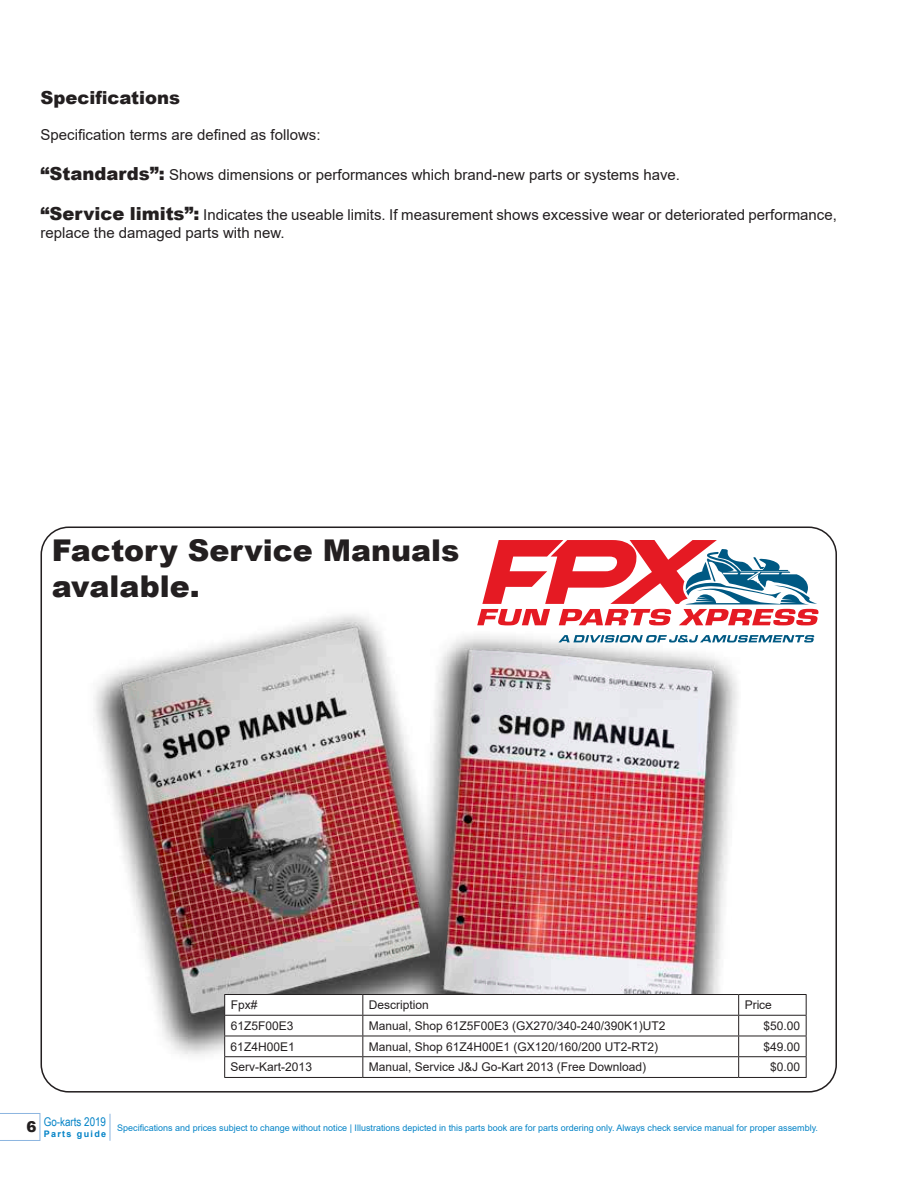
<style>
.page{position:relative;width:918px;height:1188px;background:#fff}
.page>*{position:absolute;margin:0;border:0;box-sizing:border-box;transform-origin:0 0}
.t1{font:900 30px/36px "Arial";color:#231f20}
.t2{font:900 18px "Arial";color:#231f20}
.t3{font:15px/18px "Arial";color:#231f20}
.t4{font:12px "Arial";color:#231f20}
.t5{font:12px "Arial Narrow";color:#0383c7}
.t6{font:9px "Arial";color:#0383c7}
.t7{font:700 9px "Arial";letter-spacing:.15em;color:#0383c7}
.s1{font-weight:900;font-size:18px}
.s2{font-family:"Arial";font-weight:900;font-size:15px;color:#231f20}
</style>
<div class="page">
<svg style="left:0;top:1113px;width:40px;height:28px"></svg>
<svg style="left:110px;top:1114px;width:1px;height:27px"></svg>
<img style="left:41px;top:527px;width:795px;height:563px">
<svg style="left:225px;top:995px;width:581px;height:82px"></svg>
<hr style="left:224px;top:994px;width:139px;height:1px;background:#231f20">
<hr style="left:363px;top:994px;width:376px;height:1px;background:#231f20">
<hr style="left:739px;top:994px;width:68px;height:1px;background:#231f20">
<hr style="left:224px;top:1015px;width:139px;height:1px;background:#231f20">
<hr style="left:363px;top:1015px;width:376px;height:1px;background:#231f20">
<hr style="left:739px;top:1015px;width:68px;height:1px;background:#231f20">
<hr style="left:224px;top:1036px;width:139px;height:1px;background:#231f20">
<hr style="left:363px;top:1036px;width:376px;height:1px;background:#231f20">
<hr style="left:739px;top:1036px;width:68px;height:1px;background:#231f20">
<hr style="left:224px;top:1056px;width:139px;height:1px;background:#231f20">
<svg style="left:224px;top:995px;width:1px;height:82px"></svg>
<hr style="left:363px;top:1056px;width:376px;height:1px;background:#231f20">
<svg style="left:362px;top:995px;width:1px;height:82px"></svg>
<hr style="left:739px;top:1056px;width:68px;height:1px;background:#231f20">
<svg style="left:738px;top:995px;width:1px;height:82px"></svg>
<svg style="left:806px;top:995px;width:1px;height:82px"></svg>
<hr style="left:224px;top:1077px;width:139px;height:1px;background:#231f20">
<hr style="left:363px;top:1077px;width:376px;height:1px;background:#231f20">
<hr style="left:739px;top:1077px;width:68px;height:1px;background:#231f20">
<svg style="left:559px;top:635px;width:255px;height:7px"></svg>
<svg style="left:477px;top:540px;width:342px;height:85px"></svg>
<p class="t2" style="left:40px;top:85px;width:141px">Specifications</p>
<p class="t3" style="left:40px;top:126px;width:282px">Specification terms are defined as follows:</p>
<p class="t3" style="left:40px;top:166px;width:641px"><span class="s1">“Standards”:</span> Shows dimensions or performances which brand-new parts or systems have.</p>
<p class="t3" style="left:40px;top:205px;width:798px"><span class="s1">“Service limits”:</span> Indicates the useable limits. If measurement shows excessive wear or deteriorated performance, replace the damaged parts with new.</p>
<h1 class="t1" style="left:52px;top:532px;width:409px">Factory Service Manuals avalable.</h1>
<p class="t4" style="left:231px;top:997px;width:28px">Fpx#</p>
<p class="t4" style="left:369px;top:997px;width:62px">Description</p>
<p class="t4" style="left:745px;top:997px;width:29px">Price</p>
<p class="t4" style="left:231px;top:1018px;width:64px">61Z5F00E3</p>
<p class="t4" style="left:369px;top:1018px;width:298px">Manual, Shop 61Z5F00E3 (GX270/340-240/390K1)UT2</p>
<p class="t4" style="left:763px;top:1018px;width:38px">$50.00</p>
<p class="t4" style="left:231px;top:1038px;width:66px">61Z4H00E1</p>
<p class="t4" style="left:369px;top:1038px;width:291px">Manual, Shop 61Z4H00E1 (GX120/160/200 UT2-RT2)</p>
<p class="t4" style="left:763px;top:1038px;width:38px">$49.00</p>
<p class="t4" style="left:231px;top:1059px;width:83px">Serv-Kart-2013</p>
<p class="t4" style="left:369px;top:1059px;width:279px">Manual, Service J&amp;J Go-Kart 2013 (Free Download)</p>
<p class="t4" style="left:770px;top:1059px;width:32px">$0.00</p>
<p class="t5" style="left:26px;top:1113px;width:81px"><span class="s2">6</span> Go-karts 2019</p>
<p class="t7" style="left:44px;top:1128px;width:64px">Parts guide</p>
<p class="t6" style="left:117px;top:1121px;width:702px">Specifications and prices subject to change without notice | Illustrations depicted in this parts book are for parts ordering only. Always check service manual for proper assembly.</p>
</div>
